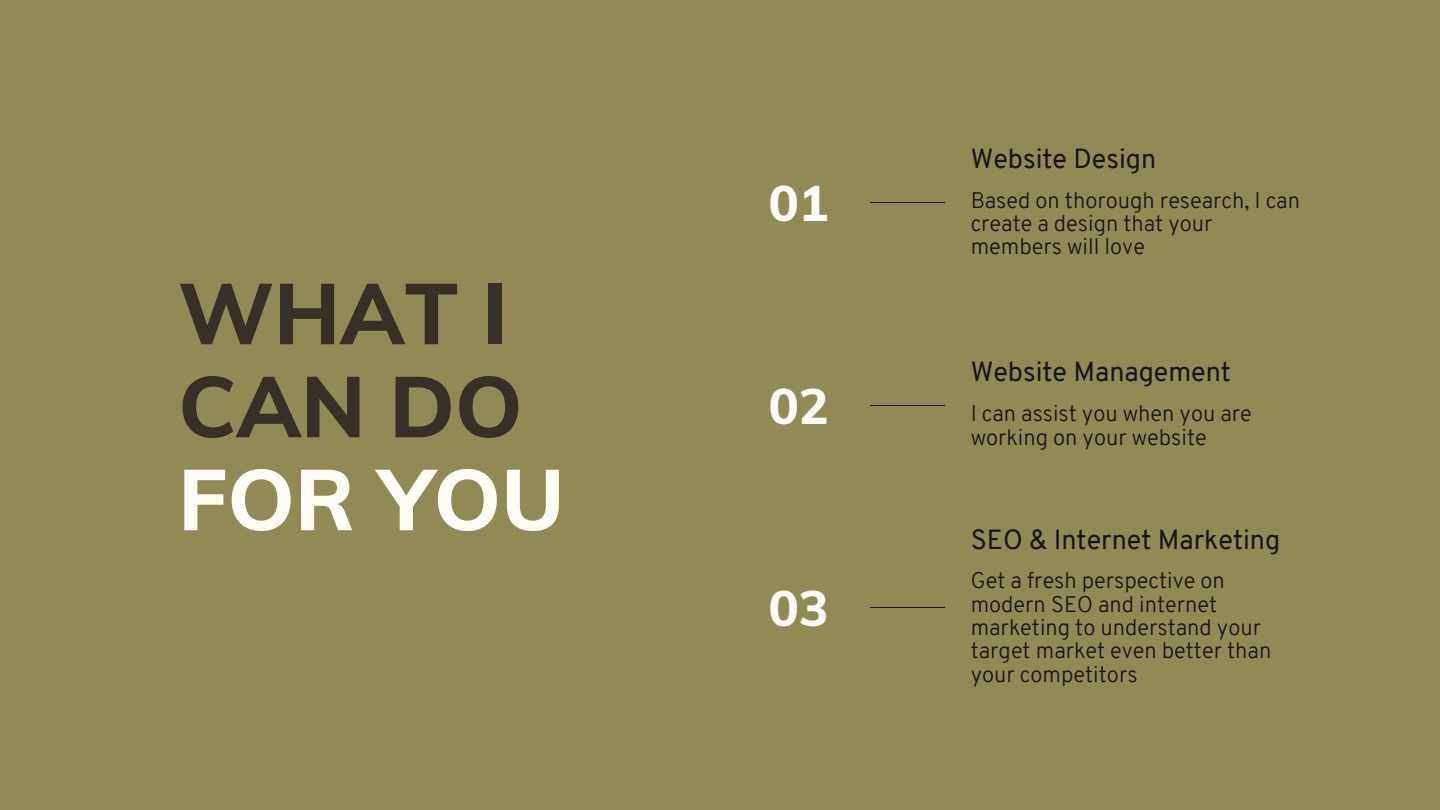
<style>
.page{position:relative;width:1440px;height:810px;background:#908a57}
.page>*{position:absolute;margin:0;border:0;box-sizing:border-box;transform-origin:0 0}
.t1{font:800 85px/93px "Muli";color:#373027}
.t2{font:800 50px "Muli";color:#fffbf5}
.t3{font:27px "Overpass";color:#151515}
.t4{font:300 22px/23.3px "Overpass";color:#151515}
.s1{color:#fffbf5}
</style>
<div class="page">
<hr style="left:870px;top:405px;width:75px;height:1px;background:#151515">
<hr style="left:870px;top:607px;width:75px;height:1px;background:#151515">
<hr style="left:870px;top:203px;width:75px;height:1px;background:#151515">
<p class="t1" style="left:178px;top:266px;width:388px">WHAT I<br>CAN DO<br><span class="s1">FOR YOU</span></p>
<p class="t2" style="left:769px;top:171px;width:61px">01</p>
<p class="t2" style="left:769px;top:373px;width:62px">02</p>
<p class="t2" style="left:769px;top:575px;width:61px">03</p>
<p class="t3" style="left:971px;top:147px;width:187px">Website Design</p>
<p class="t4" style="left:971px;top:190px;width:331px">Based on thorough research, I can create a design that your members will love</p>
<p class="t3" style="left:971px;top:361px;width:262px">Website Management</p>
<p class="t4" style="left:971px;top:404px;width:283px">I can assist you when you are working on your website</p>
<p class="t3" style="left:971px;top:528px;width:311px">SEO &amp; Internet Marketing</p>
<p class="t4" style="left:971px;top:571px;width:302px">Get a fresh perspective on modern SEO and internet marketing to understand your target market even better than your competitors</p>
</div>
